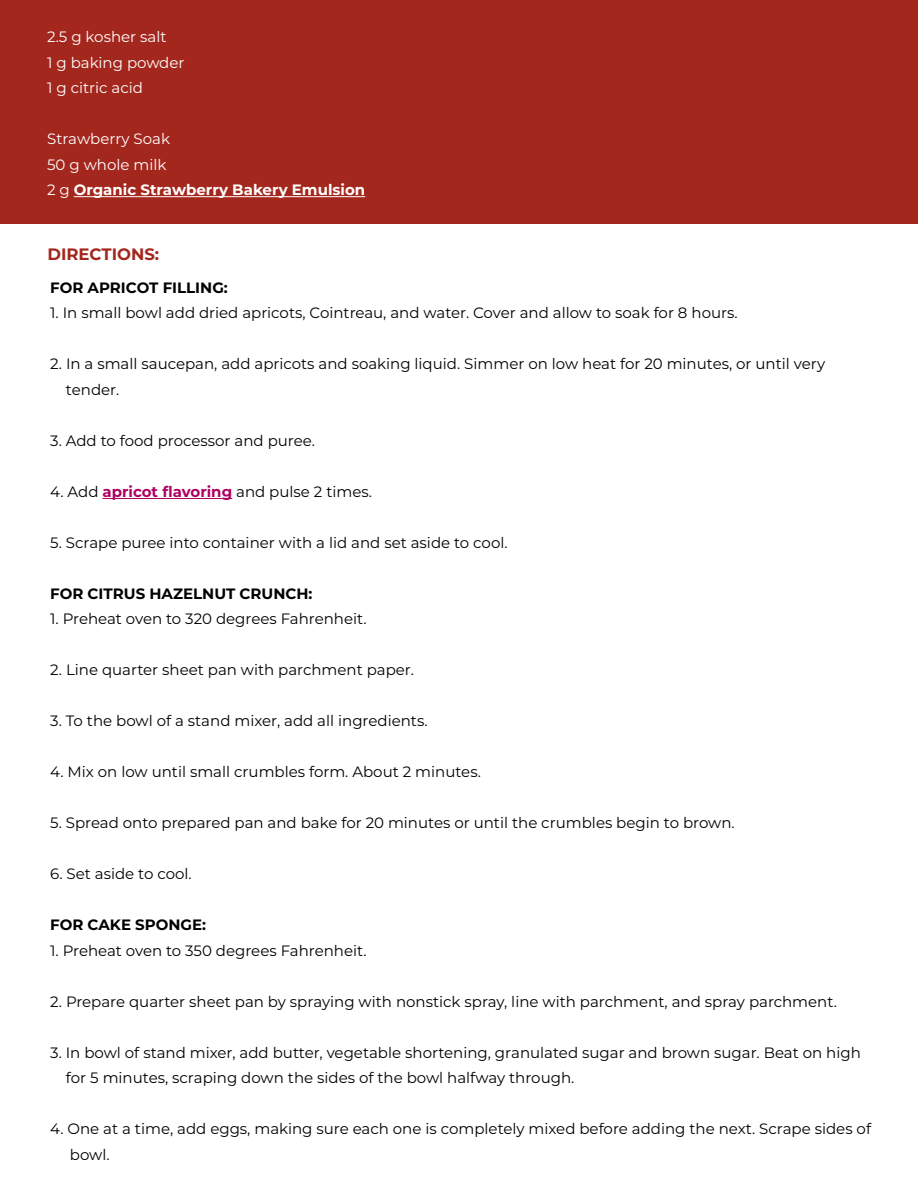
<style>
.page{position:relative;width:918px;height:1188px;background:#fff}
.page>*{position:absolute;margin:0;border:0;box-sizing:border-box;transform-origin:0 0}
.t1{font:700 16.5px "Montserrat";color:#a4271e}
.t2{font:15px/25.5px "Montserrat";color:#000}
.t3{font:700 15px/25.5px "Montserrat";color:#fff}
.t4{font:700 15px "Montserrat";color:#000}
.t5{font:15px/25.5px "Montserrat";color:#fff}
.s1{font-weight:400}
.s2{font-weight:700;color:#af0061}
</style>
<div class="page">
<div style="left:0;top:0;width:918px;height:223px;background:#a4271e"></div>
<hr style="left:74px;top:196px;width:291px;height:1px;background:#fff">
<hr style="left:103px;top:498px;width:129px;height:1px;background:#af0061">
<p class="t5" style="left:47px;top:24px;width:139px">2.5 g kosher salt<br>1 g baking powder<br>1 g citric acid</p>
<p class="t3" style="left:47px;top:125px;width:320px"><span class="s1">Strawberry Soak<br>50 g whole milk<br>2 g</span> Organic Strawberry Bakery Emulsion</p>
<p class="t1" style="left:47px;top:243px;width:113px">DIRECTIONS:</p>
<p class="t4" style="left:50px;top:277px;width:179px">FOR APRICOT FILLING:</p>
<p class="t2" style="left:50px;top:300px;width:689px">1. In small bowl add dried apricots, Cointreau, and water. Cover and allow to soak for 8 hours.</p>
<p class="t2" style="left:66px;top:351px;width:761px;text-indent:-16px">2. In a small saucepan, add apricots and soaking liquid. Simmer on low heat for 20 minutes, or until very tender.</p>
<p class="t2" style="left:50px;top:427px;width:266px">3. Add to food processor and puree.</p>
<p class="t2" style="left:50px;top:478px;width:323px">4. Add <span class="s2">apricot flavoring</span> and pulse 2 times.</p>
<p class="t2" style="left:50px;top:529px;width:459px">5. Scrape puree into container with a lid and set aside to cool.</p>
<p class="t4" style="left:50px;top:583px;width:264px">FOR CITRUS HAZELNUT CRUNCH:</p>
<p class="t2" style="left:50px;top:606px;width:318px">1. Preheat oven to 320 degrees Fahrenheit.</p>
<p class="t2" style="left:50px;top:657px;width:365px">2. Line quarter sheet pan with parchment paper.</p>
<p class="t2" style="left:50px;top:708px;width:379px">3. To the bowl of a stand mixer, add all ingredients.</p>
<p class="t2" style="left:50px;top:759px;width:432px">4. Mix on low until small crumbles form. About 2 minutes.</p>
<p class="t2" style="left:50px;top:810px;width:686px">5. Spread onto prepared pan and bake for 20 minutes or until the crumbles begin to brown.</p>
<p class="t2" style="left:50px;top:861px;width:143px">6. Set aside to cool.</p>
<p class="t4" style="left:50px;top:914px;width:157px">FOR CAKE SPONGE:</p>
<p class="t2" style="left:50px;top:937px;width:318px">1. Preheat oven to 350 degrees Fahrenheit.</p>
<p class="t2" style="left:50px;top:988px;width:788px">2. Prepare quarter sheet pan by spraying with nonstick spray, line with parchment, and spray parchment.</p>
<p class="t2" style="left:66px;top:1039px;width:796px;text-indent:-16px">3. In bowl of stand mixer, add butter, vegetable shortening, granulated sugar and brown sugar. Beat on high for 5 minutes, scraping down the sides of the bowl halfway through.</p>
<p class="t2" style="left:70px;top:1116px;width:803px;text-indent:-20px">4. One at a time, add eggs, making sure each one is completely mixed before adding the next. Scrape sides of bowl.</p>
</div>
